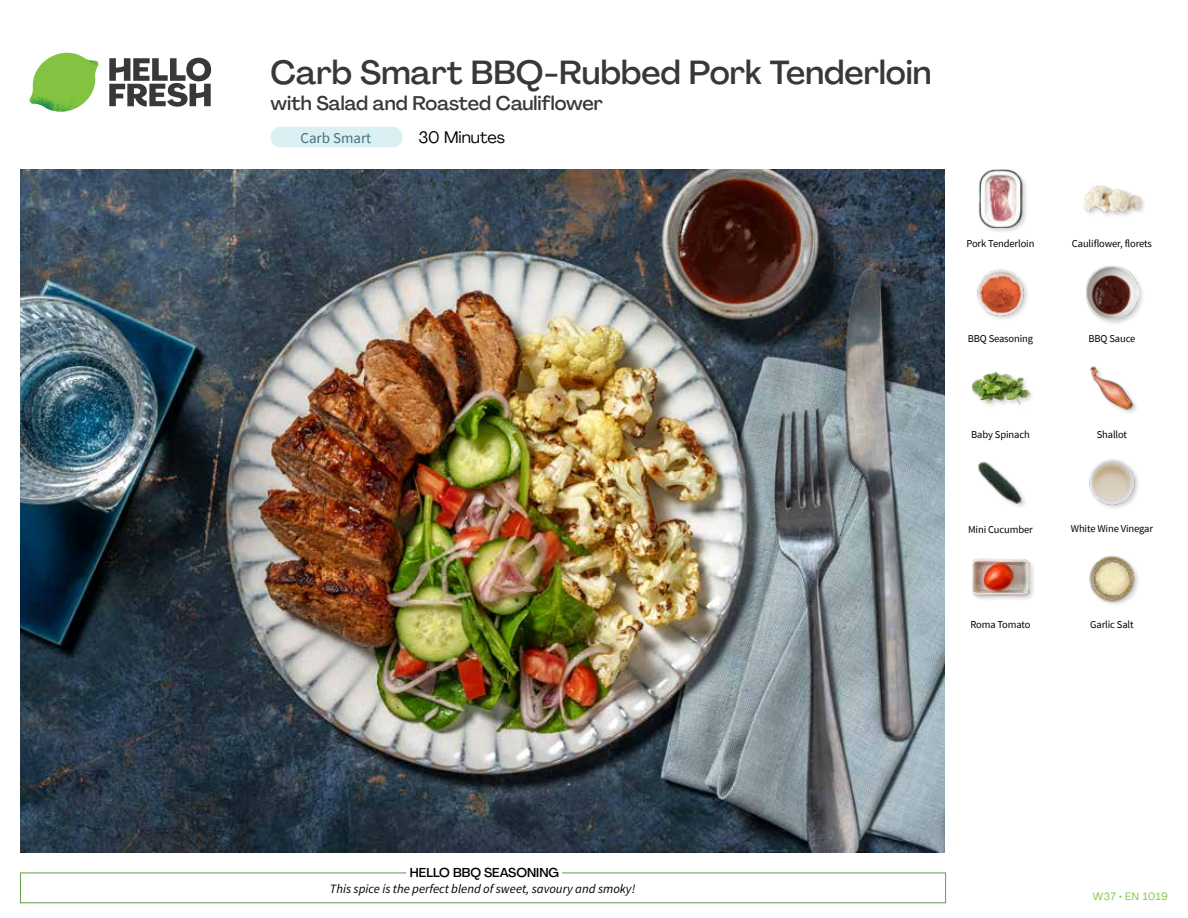
<style>
.page{position:relative;width:1188px;height:918px;background:#fff}
.page>*{position:absolute;margin:0;border:0;box-sizing:border-box;transform-origin:0 0}
.t1{font:500 33px "Agrandir";color:#383839}
.t2{font:500 19.5px "Agrandir";color:#383839}
.t3{font:16.5px "Agrandir";color:#000}
.t4{font:15px "Source Sans Pro";color:#43717b}
.t5{font:italic 12.75px "Source Sans Pro";color:#000}
.t6{font:500 12.75px "Agrandir";color:#000}
.t7{font:10.5px "Source Sans Pro";letter-spacing:-.01em;color:#000}
.t8{font:10.5px "Agrandir";letter-spacing:.045em;color:#82c341}
</style>
<div class="page">
<svg style="left:109px;top:57px;width:102px;height:50px"></svg>
<svg style="left:34px;top:53px;width:62px;height:40px"></svg>
<img style="left:67px;top:53px;width:32px;height:26px">
<img style="left:33px;top:75px;width:59px;height:11px">
<img style="left:29px;top:79px;width:61px;height:33px">
<img style="left:65px;top:86px;width:27px;height:25px">
<div style="left:20px;top:873px;width:926px;height:30px;border:1px solid #609f43"></div>
<div style="left:406px;top:865px;width:156px;height:15px;background:#fff"></div>
<img style="left:21px;top:170px;width:924px;height:682px">
<div style="left:271px;top:127px;width:132px;height:20px;background:#dbf0f2;border-radius:10px"></div>
<img style="left:1089px;top:555px;width:49px;height:50px">
<div style="left:971px;top:558px;width:65px;height:44px;background:#000;opacity:.2"></div>
<img style="left:972px;top:558px;width:57px;height:44px">
<img style="left:1089px;top:459px;width:50px;height:49px">
<img style="left:978px;top:461px;width:47px;height:46px">
<img style="left:1090px;top:366px;width:46px;height:47px">
<div style="left:971px;top:370px;width:64px;height:41px;background:#000;opacity:.2"></div>
<img style="left:972px;top:370px;width:57px;height:41px">
<div style="left:1084px;top:265px;width:61px;height:61px;background:#000;opacity:.2"></div>
<img style="left:1085px;top:266px;width:53px;height:53px">
<img style="left:977px;top:269px;width:51px;height:50px">
<div style="left:1082px;top:185px;width:65px;height:34px;background:#000;opacity:.2"></div>
<img style="left:1083px;top:185px;width:58px;height:34px">
<div style="left:978px;top:169px;width:51px;height:65px;background:#000;opacity:.2"></div>
<img style="left:978px;top:170px;width:51px;height:57px">
<h1 class="t1" style="left:271px;top:52px;width:662px">Carb Smart BBQ-Rubbed Pork Tenderloin</h1>
<h2 class="t2" style="left:271px;top:91px;width:334px">with Salad and Roasted Cauliflower</h2>
<h3 class="t4" style="left:300px;top:128px;width:72px">Carb Smart</h3>
<h3 class="t3" style="left:418px;top:127px;width:88px">30 Minutes</h3>
<p class="t7" style="left:966px;top:237px;width:70px">Pork Tenderloin</p>
<p class="t7" style="left:1072px;top:237px;width:81px">Cauliflower, florets</p>
<p class="t7" style="left:968px;top:331px;width:67px">BBQ Seasoning</p>
<p class="t7" style="left:1089px;top:331px;width:48px">BBQ Sauce</p>
<p class="t7" style="left:971px;top:427px;width:60px">Baby Spinach</p>
<p class="t7" style="left:1097px;top:427px;width:32px">Shallot</p>
<p class="t7" style="left:968px;top:522px;width:66px">Mini Cucumber</p>
<p class="t7" style="left:1071px;top:522px;width:84px">White Wine Vinegar</p>
<p class="t7" style="left:970px;top:618px;width:62px">Roma Tomato</p>
<p class="t7" style="left:1090px;top:618px;width:45px">Garlic Salt</p>
<p class="t6" style="left:410px;top:864px;width:151px">HELLO BBQ SEASONING</p>
<p class="t5" style="left:330px;top:881px;width:307px">This spice is the perfect blend of sweet, savoury and smoky!</p>
<p class="t8" style="left:1093px;top:890px;width:77px">W37 • EN 1019</p>
</div>
